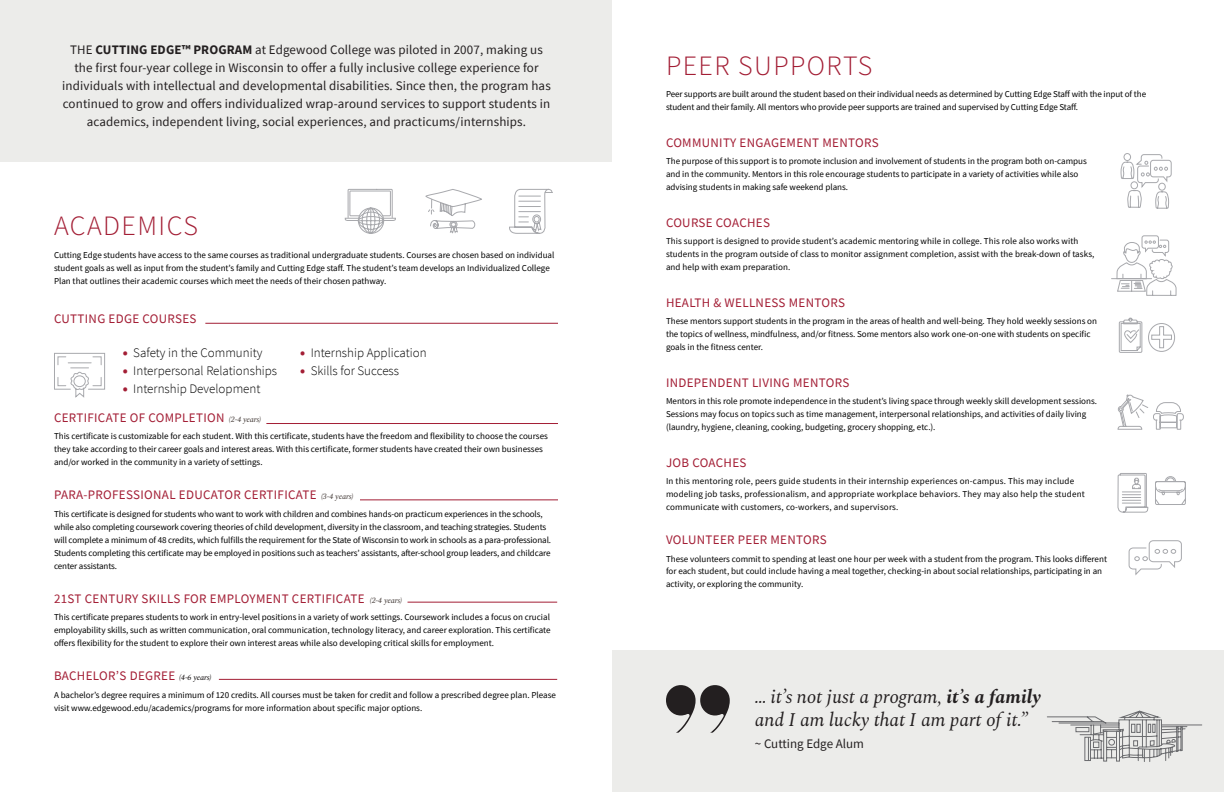
<style>
.page{position:relative;width:1224px;height:792px;background:#fff}
.page>*{position:absolute;margin:0;border:0;box-sizing:border-box;transform-origin:0 0}
.t1{font:28px "Source Sans Variable";letter-spacing:.05em;color:#a31e35}
.t2{font:italic 19px/22.8px "Spectral";color:#231f20}
.t3{font:13px/18px "Source Sans Pro";letter-spacing:.01em;color:#231f20;text-align:center}
.t4{font:13px "Source Sans Pro";letter-spacing:.025em;color:#a31e35}
.t5{font:300 13px "Source Sans Pro";color:#000}
.t6{font:9px/13px "Source Sans Pro";color:#000}
.t7{font:9px/13px "Source Sans Pro";letter-spacing:.02em;color:#000}
.s1{font-weight:700}
.s2{font-weight:900;font-size:14px;color:#a31e35}
.s3{font-family:"Spectral";font-weight:500;font-style:italic;font-size:8px;color:#524a47}
.s4{font-family:"Spectral";font-weight:500;font-style:italic;font-size:8px;color:#231f20}
</style>
<div class="page">
<div style="left:0;top:0;width:612px;height:162px;background:#ececea"></div>
<div style="left:612px;top:651px;width:612px;height:141px;background:#ececea"></div>
<svg style="left:509px;top:188px;width:44px;height:46px"></svg>
<svg style="left:54px;top:352px;width:52px;height:46px"></svg>
<svg style="left:344px;top:188px;width:52px;height:46px"></svg>
<svg style="left:425px;top:189px;width:57px;height:45px"></svg>
<svg style="left:1111px;top:153px;width:75px;height:360px"></svg>
<svg style="left:1128px;top:540px;width:54px;height:36px"></svg>
<hr style="left:266px;top:423px;width:292px;height:1px;background:#a31e35">
<hr style="left:360px;top:499px;width:198px;height:1px;background:#a31e35">
<hr style="left:408px;top:602px;width:149px;height:1px;background:#a31e35">
<hr style="left:219px;top:679px;width:338px;height:1px;background:#a31e35">
<hr style="left:205px;top:323px;width:353px;height:1px;background:#a31e35">
<svg style="left:666px;top:685px;width:64px;height:48px"></svg>
<svg style="left:1047px;top:710px;width:155px;height:52px"></svg>
<p class="t3" style="left:62px;top:40px;width:490px">THE <span class="s1">CUTTING EDGE™ PROGRAM</span> at Edgewood College was piloted in 2007, making us the first four-year college in Wisconsin to offer a fully inclusive college experience for individuals with intellectual and developmental disabilities. Since then, the program has continued to grow and offers individualized wrap-around services to support students in academics, independent living, social experiences, and practicums/internships.</p>
<h1 class="t1" style="left:54px;top:209px;width:145px">ACADEMICS</h1>
<p class="t6" style="left:54px;top:249px;width:502px">Cutting Edge students have access to the same courses as traditional undergraduate students. Courses are chosen based on individual student goals as well as input from the student’s family and Cutting Edge staff. The student’s team develops an Individualized College<br>Plan that outlines their academic courses which meet the needs of their chosen pathway.</p>
<h3 class="t4" style="left:54px;top:310px;width:144px">CUTTING EDGE COURSES</h3>
<h3 class="t5" style="left:123px;top:345px;width:141px"><span class="s2">•</span> Safety in the Community</h3>
<h3 class="t5" style="left:123px;top:363px;width:156px"><span class="s2">•</span> Interpersonal Relationships</h3>
<h3 class="t5" style="left:123px;top:381px;width:139px"><span class="s2">•</span> Internship Development</h3>
<h3 class="t5" style="left:300px;top:345px;width:128px"><span class="s2">•</span> Internship Application</h3>
<h3 class="t5" style="left:300px;top:363px;width:101px"><span class="s2">•</span> Skills for Success</h3>
<h3 class="t4" style="left:54px;top:409px;width:209px">CERTIFICATE OF COMPLETION <span class="s3">(2-4 years)</span></h3>
<p class="t6" style="left:54px;top:430px;width:495px">This certificate is customizable for each student. With this certificate, students have the freedom and flexibility to choose the courses they take according to their career goals and interest areas. With this certificate, former students have created their own businesses and/or worked in the community in a variety of settings.</p>
<h3 class="t4" style="left:54px;top:487px;width:301px">PARA-PROFESSIONAL EDUCATOR CERTIFICATE <span class="s3">(3-4 years)</span></h3>
<p class="t6" style="left:54px;top:507px;width:499px">This certificate is designed for students who want to work with children and combines hands-on practicum experiences in the schools, while also completing coursework covering theories of child development, diversity in the classroom, and teaching strategies. Students will complete a minimum of 48 credits, which fulfills the requirement for the State of Wisconsin to work in schools as a para-professional.<br>Students completing this certificate may be employed in positions such as teachers’ assistants, after-school group leaders, and childcare center assistants.</p>
<h3 class="t4" style="left:54px;top:590px;width:350px">21ST CENTURY SKILLS FOR EMPLOYMENT CERTIFICATE <span class="s3">(2-4 years)</span></h3>
<p class="t6" style="left:54px;top:611px;width:498px;text-align:justify">This certificate prepares students to work in entry-level positions in a variety of work settings. Coursework includes a focus on crucial employability skills, such as written communication, oral communication, technology literacy, and career exploration. This certificate offers flexibility for the student to explore their own interest areas while also developing critical skills for employment.</p>
<h3 class="t4" style="left:54px;top:668px;width:159px">BACHELOR’S DEGREE <span class="s4">(4-6 years)</span></h3>
<p class="t6" style="left:54px;top:688px;width:503px">A bachelor’s degree requires a minimum of 120 credits. All courses must be taken for credit and follow a prescribed degree plan. Please visit www.edgewood.edu/academics/programs for more information about specific major options.</p>
<h1 class="t1" style="left:666px;top:49px;width:208px">PEER SUPPORTS</h1>
<p class="t6" style="left:666px;top:87px;width:482px">Peer supports are built around the student based on their individual needs as determined by Cutting Edge Staff with the input of the student and their family. All mentors who provide peer supports are trained and supervised by Cutting Edge Staff.</p>
<h3 class="t4" style="left:666px;top:134px;width:214px">COMMUNITY ENGAGEMENT MENTORS</h3>
<p class="t6" style="left:666px;top:154px;width:422px">The purpose of this support is to promote inclusion and involvement of students in the program both on-campus and in the community. Mentors in this role encourage students to participate in a variety of activities while also advising students in making safe weekend plans.</p>
<h3 class="t4" style="left:666px;top:214px;width:106px">COURSE COACHES</h3>
<p class="t6" style="left:666px;top:234px;width:430px">This support is designed to provide student’s academic mentoring while in college. This role also works with students in the program outside of class to monitor assignment completion, assist with the break-down of tasks, and help with exam preparation.</p>
<h3 class="t4" style="left:666px;top:294px;width:180px">HEALTH &amp; WELLNESS MENTORS</h3>
<p class="t6" style="left:666px;top:314px;width:433px">These mentors support students in the program in the areas of health and well-being. They hold weekly sessions on the topics of wellness, mindfulness, and/or fitness. Some mentors also work one-on-one with students on specific goals in the fitness center.</p>
<h3 class="t4" style="left:666px;top:374px;width:185px">INDEPENDENT LIVING MENTORS</h3>
<p class="t6" style="left:666px;top:394px;width:433px">Mentors in this role promote independence in the student’s living space through weekly skill development sessions.<br>Sessions may focus on topics such as time management, interpersonal relationships, and activities of daily living (laundry, hygiene, cleaning, cooking, budgeting, grocery shopping, etc.).</p>
<h3 class="t4" style="left:666px;top:454px;width:82px">JOB COACHES</h3>
<p class="t7" style="left:666px;top:474px;width:420px">In this mentoring role, peers guide students in their internship experiences on-campus. This may include modeling job tasks, professionalism, and appropriate workplace behaviors. They may also help the student communicate with customers, co-workers, and supervisors.</p>
<h3 class="t4" style="left:666px;top:531px;width:162px">VOLUNTEER PEER MENTORS</h3>
<p class="t6" style="left:666px;top:552px;width:443px">These volunteers commit to spending at least one hour per week with a student from the program. This looks different for each student, but could include having a meal together, checking-in about social relationships, participating in an activity, or exploring the community.</p>
<h2 class="t2" style="left:755px;top:684px;width:288px">… it’s not just a program, <span class="s1">it’s a family </span>and I am lucky that I am part of it.”</h2>
<h3 class="t3" style="left:755px;top:734px;width:111px">~ Cutting Edge Alum</h3>
</div>
